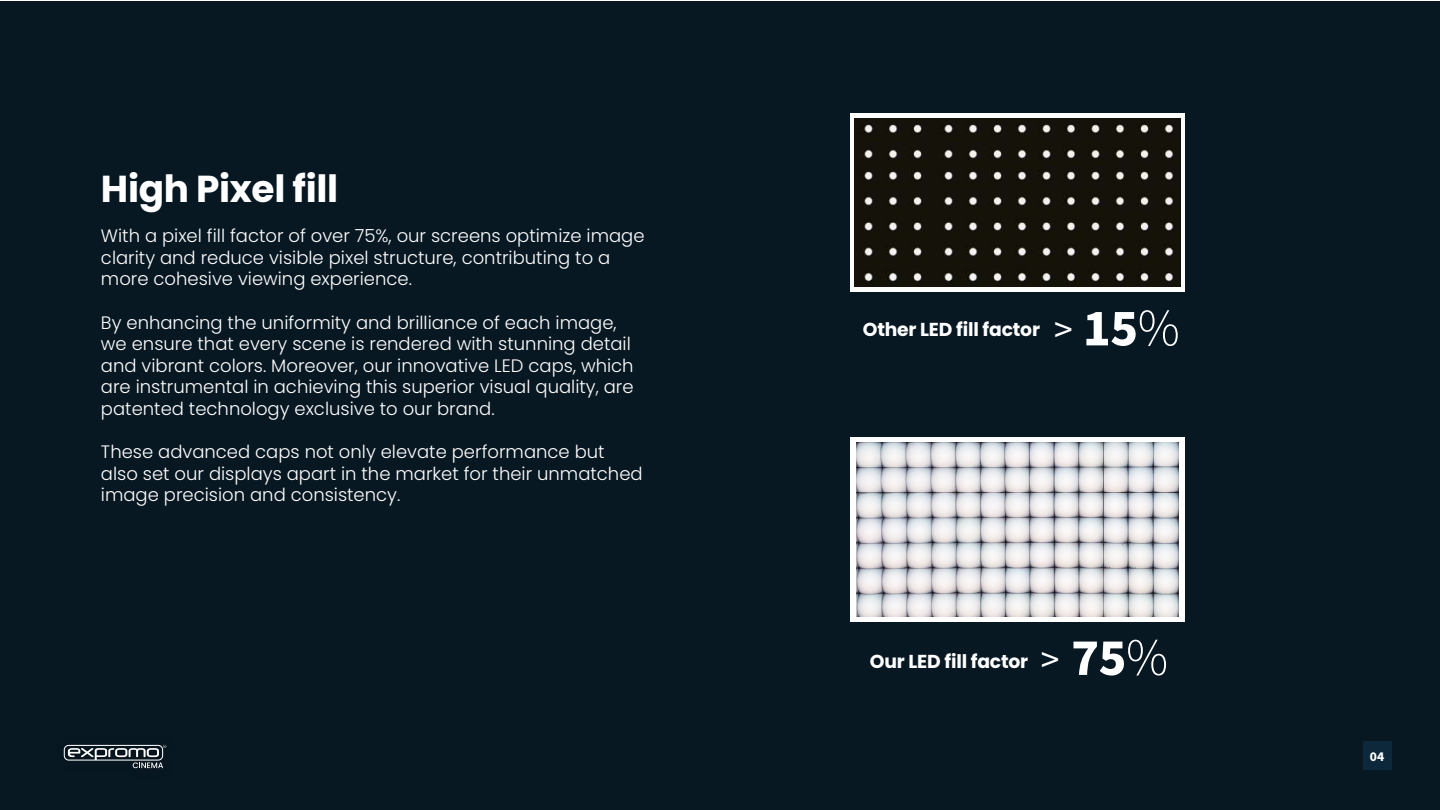
<style>
.page{position:relative;width:1440px;height:810px;background:#fff}
.page>*{position:absolute;margin:0;border:0;box-sizing:border-box;transform-origin:0 0}
.t1{font:700 37.5px "Poppins";letter-spacing:-.01em;color:#fff}
.t2{font:700 18.75px "Poppins";letter-spacing:-.01em;color:#fff}
.t3{font:300 18px/21.6px "Poppins";color:#fff}
.t4{font:700 13.5px "Source Sans Pro";color:#fff}
.s1{font-family:"Source Sans Pro";font-weight:400;font-size:37.5px}
.s2{font-family:"Source Sans Pro";font-size:52.5px}
.s3{font-family:"Source Sans Pro";font-weight:300;font-size:52.5px}
</style>
<div class="page">
<div style="left:1px;top:1px;width:1439px;height:809px;background:#081823"></div>
<div style="left:850px;top:113px;width:335px;height:179px;background:#fff"></div>
<img style="left:855px;top:118px;width:80px;height:47px">
<img style="left:935px;top:118px;width:246px;height:47px">
<img style="left:855px;top:165px;width:80px;height:121px">
<img style="left:935px;top:165px;width:246px;height:121px">
<div style="left:850px;top:437px;width:335px;height:184px;background:#fff"></div>
<img style="left:856px;top:443px;width:323px;height:173px">
<svg style="left:64px;top:745px;width:102px;height:23px"></svg>
<div style="left:1363px;top:742px;width:28px;height:28px;background:#0c283a"></div>
<h1 class="t1" style="left:101px;top:167px;width:239px">High Pixel fill</h1>
<p class="t3" style="left:101px;top:225px;width:545px">With a pixel fill factor of over 75%, our screens optimize image clarity and reduce visible pixel structure, contributing to a more cohesive viewing experience.</p>
<p class="t3" style="left:101px;top:312px;width:534px">By enhancing the uniformity and brilliance of each image, we ensure that every scene is rendered with stunning detail and vibrant colors. Moreover, our innovative LED caps, which are instrumental in achieving this superior visual quality, are patented technology exclusive to our brand.</p>
<p class="t3" style="left:101px;top:441px;width:543px">These advanced caps not only elevate performance but also set our displays apart in the market for their unmatched image precision and consistency.</p>
<p class="t2" style="left:863px;top:319px;width:319px">Other LED fill factor <span class="s1">&gt;</span> <span class="s2">15</span><span class="s3">%</span></p>
<p class="t2" style="left:870px;top:650px;width:300px">Our LED fill factor <span class="s1">&gt;</span> <span class="s2">75</span><span class="s3">%</span></p>
<p class="t4" style="left:1370px;top:747px;width:16px">04</p>
</div>
